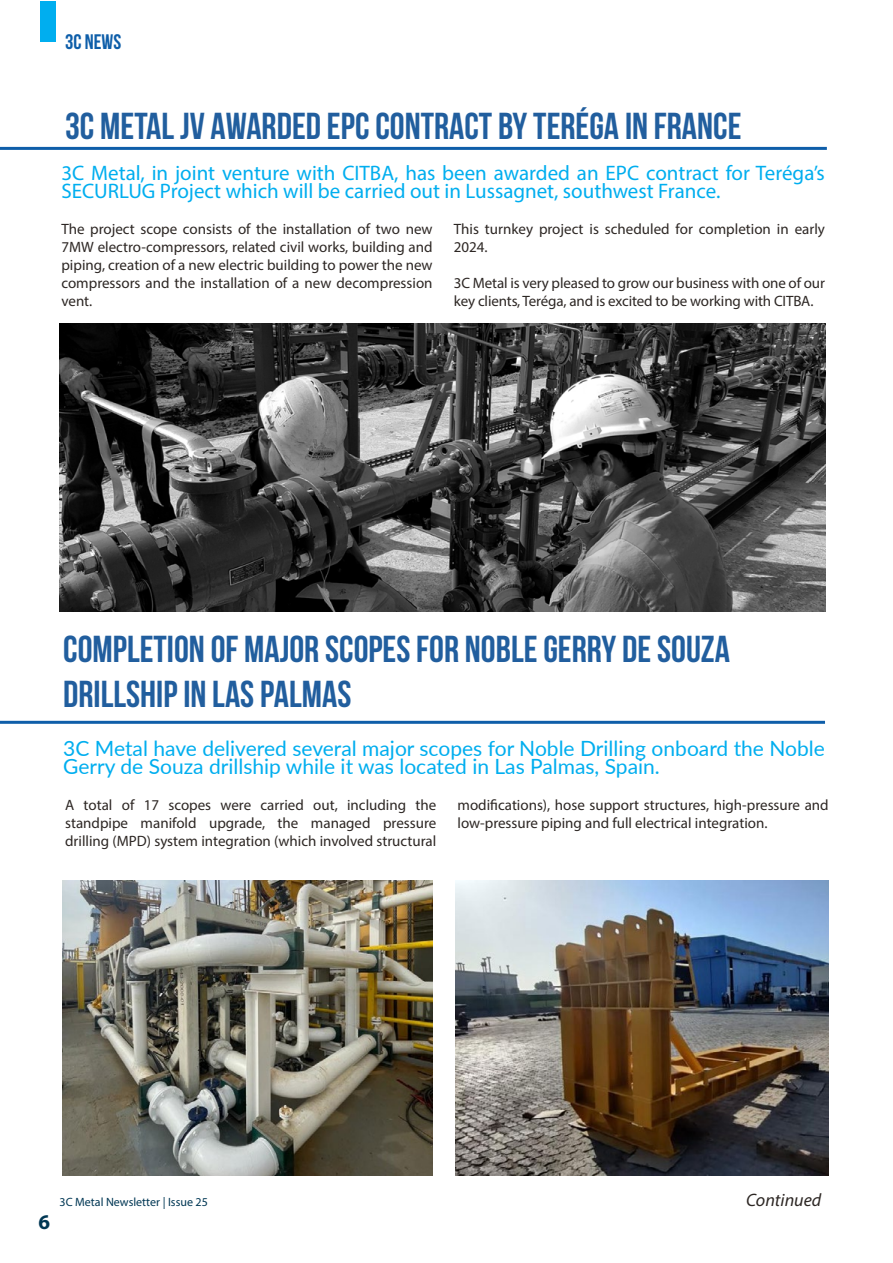
<style>
.page{position:relative;width:893px;height:1263px;background:#fff}
.page>*{position:absolute;margin:0;border:0;box-sizing:border-box;transform-origin:0 0}
.t1{font:700 37.5px/45px "Bebas Neue";color:#215e9e}
.t2{font:21px/18px "Myriad Pro";color:#00aeef}
.t3{font:21px/18px "Lato";color:#00aeef}
.t4{font:700 21px "Bebas Neue";color:#0e5ea9}
.t5{font:700 21px "Myriad Pro";color:#003754}
.t6{font:italic 18px "Myriad Pro";color:#2d2724}
.t7{font:15px/18px "Myriad Pro";color:#2d2724}
.t8{font:12px "Myriad Pro";color:#003754}
</style>
<div class="page">
<hr style="left:0;top:147px;width:827px;height:3px;background:#0e5ea9">
<div style="left:40px;top:1px;width:16px;height:40px;background:#00aeef"></div>
<img style="left:60px;top:324px;width:765px;height:287px">
<hr style="left:0;top:721px;width:825px;height:3px;background:#0e5ea9">
<img style="left:456px;top:880px;width:373px;height:295px">
<img style="left:63px;top:880px;width:370px;height:295px">
<h2 class="t4" style="left:65px;top:31px;width:58px">3C NEWS</h2>
<h1 class="t1" style="left:65px;top:103px;width:678px">3C METAL JV AWARDED EPC CONTRACT BY TERÉGA IN FRANCE</h1>
<h2 class="t2" style="left:61px;top:164px;width:765px">3C Metal, in joint venture with CITBA, has been awarded an EPC contract for Teréga’s<br>SECURLUG Project which will be carried out in Lussagnet, southwest France.</h2>
<p class="t7" style="left:61px;top:220px;width:373px;text-align:justify">The project scope consists of the installation of two new 7MW electro-compressors, related civil works, building and piping, creation of a new electric building to power the new compressors and the installation of a new decompression vent.</p>
<p class="t7" style="left:454px;top:220px;width:373px">This turnkey project is scheduled for completion in early<br>2024.</p>
<p class="t7" style="left:454px;top:274px;width:373px">3C Metal is very pleased to grow our business with one of our key clients, Teréga, and is excited to be working with CITBA.</p>
<h1 class="t1" style="left:63px;top:626px;width:668px">COMPLETION OF MAJOR SCOPES FOR NOBLE GERRY DE SOUZA<br>DRILLSHIP IN LAS PALMAS</h1>
<h2 class="t3" style="left:63px;top:738px;width:763px">3C Metal have delivered several major scopes for Noble Drilling onboard the Noble<br>Gerry de Souza drillship while it was located in Las Palmas, Spain.</h2>
<p class="t7" style="left:65px;top:796px;width:373px;text-align:justify">A total of 17 scopes were carried out, including the standpipe manifold upgrade, the managed pressure drilling (MPD) system integration (which involved structural</p>
<p class="t7" style="left:458px;top:796px;width:373px">modifications), hose support structures, high-pressure and low-pressure piping and full electrical integration.</p>
<h2 class="t5" style="left:39px;top:1208px;width:13px">6</h2>
<p class="t8" style="left:60px;top:1195px;width:150px">3C Metal Newsletter | Issue 25</p>
<p class="t6" style="left:746px;top:1189px;width:77px">Continued</p>
</div>
